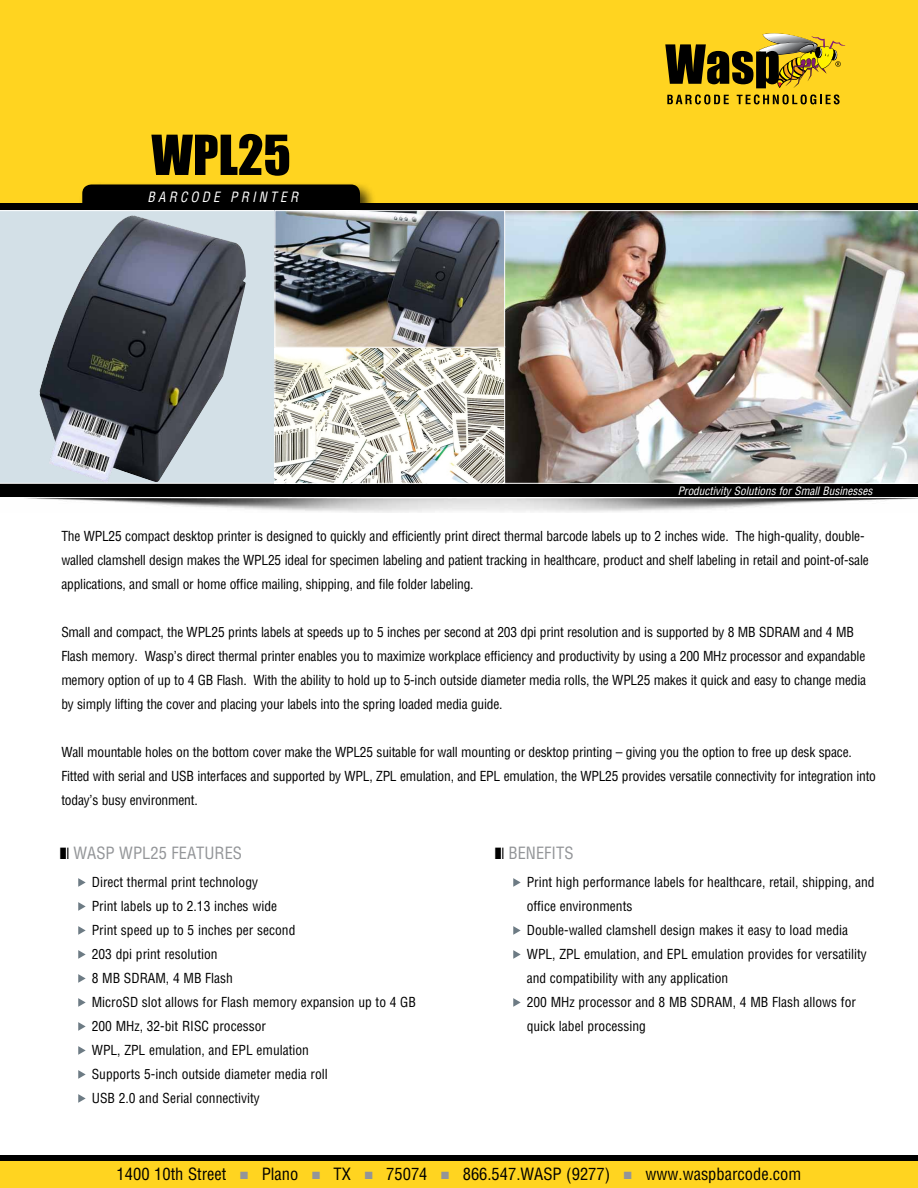
<style>
.page{position:relative;width:918px;height:1188px;background:#fff}
.page>*{position:absolute;margin:0;border:0;box-sizing:border-box;transform-origin:0 0}
.t1{font:51px "Impact";color:#000}
.t2{font:condensed 16.5px "Helvetica";color:#000}
.t3{font:condensed 16.5px "Helvetica";color:#939598}
.t4{font:italic condensed 13.8px "Helvetica";letter-spacing:.25em;color:#fff;scale:.95 1}
.t5{font:condensed 13.5px/24px "Helvetica";letter-spacing:-.015em;color:#000}
.t6{font:italic condensed 11.25px "Helvetica";color:#fff}
.s1{color:#939598}
</style>
<div class="page">
<img style="left:26px;top:497px;width:892px;height:16px">
<div style="left:0;top:467px;width:918px;height:30px;background:#000"></div>
<div style="left:0;top:0;width:918px;height:206px;background:#ffd420"></div>
<div style="left:79px;top:181px;width:298px;height:58px;background:#000;opacity:.75"></div>
<div style="left:82px;top:184px;width:278px;height:38px;background:#000;border-radius:9px"></div>
<div style="left:0;top:203px;width:918px;height:8px;background:#000"></div>
<svg style="left:665px;top:33px;width:180px;height:71px"></svg>
<img style="left:505px;top:210px;width:413px;height:274px">
<svg style="left:0;top:210px;width:274px;height:274px;background:#8b939c"></svg>
<img style="left:276px;top:348px;width:227px;height:134px">
<div style="left:274px;top:346px;width:231px;height:138px;border:1px solid #fff"></div>
<img style="left:276px;top:212px;width:227px;height:134px">
<div style="left:274px;top:210px;width:231px;height:138px;border:1px solid #fff"></div>
<div style="left:0;top:1155px;width:918px;height:29px;background:#000"></div>
<div style="left:0;top:1161px;width:918px;height:27px;background:#ffd420"></div>
<svg style="left:513px;top:878px;width:8px;height:9px"></svg>
<svg style="left:513px;top:926px;width:8px;height:9px"></svg>
<svg style="left:513px;top:950px;width:8px;height:9px"></svg>
<svg style="left:513px;top:998px;width:8px;height:9px"></svg>
<svg style="left:78px;top:878px;width:8px;height:9px"></svg>
<svg style="left:78px;top:902px;width:8px;height:9px"></svg>
<svg style="left:78px;top:926px;width:8px;height:9px"></svg>
<svg style="left:78px;top:950px;width:8px;height:9px"></svg>
<svg style="left:78px;top:974px;width:8px;height:9px"></svg>
<svg style="left:78px;top:998px;width:8px;height:9px"></svg>
<svg style="left:78px;top:1022px;width:8px;height:9px"></svg>
<svg style="left:78px;top:1046px;width:8px;height:9px"></svg>
<svg style="left:78px;top:1070px;width:8px;height:9px"></svg>
<svg style="left:78px;top:1094px;width:8px;height:9px"></svg>
<h1 class="t1" style="left:151px;top:115px;width:141px">WPL25</h1>
<p class="t4" style="left:148px;top:188px;width:160px">Barcode Printer</p>
<p class="t6" style="left:678px;top:484px;width:196px">Productivity Solutions for Small Businesses</p>
<p class="t5" style="left:61px;top:524px;width:809px">The WPL25 compact desktop printer is designed to quickly and efficiently print direct thermal barcode labels up to 2 inches wide. The high-quality, double&shy;walled clamshell design makes the WPL25 ideal for specimen labeling and patient tracking in healthcare, product and shelf labeling in retail and point-of-sale applications, and small or home office mailing, shipping, and file folder labeling.</p>
<p class="t5" style="left:61px;top:620px;width:806px">Small and compact, the WPL25 prints labels at speeds up to 5 inches per second at 203 dpi print resolution and is supported by 8 MB SDRAM and 4 MB Flash memory. Wasp’s direct thermal printer enables you to maximize workplace efficiency and productivity by using a 200 MHz processor and expandable memory option of up to 4 GB Flash. With the ability to hold up to 5-inch outside diameter media rolls, the WPL25 makes it quick and easy to change media by simply lifting the cover and placing your labels into the spring loaded media guide.</p>
<p class="t5" style="left:61px;top:740px;width:816px">Wall mountable holes on the bottom cover make the WPL25 suitable for wall mounting or desktop printing – giving you the option to free up desk space.<br>Fitted with serial and USB interfaces and supported by WPL, ZPL emulation, and EPL emulation, the WPL25 provides versatile connectivity for integration into today’s busy environment.</p>
<p class="t3" style="left:74px;top:843px;width:24px">Wasp</p>
<p class="t3" style="left:119px;top:843px;width:70px">WPL25 Features</p>
<p class="t5" style="left:92px;top:870px;width:326px">Direct thermal print technology<br>Print labels up to 2.13 inches wide<br>Print speed up to 5 inches per second<br>203 dpi print resolution<br>8 MB SDRAM, 4 MB Flash<br>MicroSD slot allows for Flash memory expansion up to 4 GB 200 MHz, 32-bit RI SC processor<br>WPL, ZPL emulation, and EPL emulation<br>Supports 5-inch outside diameter media roll<br>USB 2.0 and Serial connectivity</p>
<p class="t3" style="left:509px;top:843px;width:57px">Benefits</p>
<p class="t5" style="left:527px;top:870px;width:349px">Print high performance labels for healthcare, retail, shipping, and office environments<br>Double-walled clamshell design makes it easy to load media WPL, ZPL emulation, and EPL emulation provides for versatility and compatibility with any application<br>200 MHz processor and 8 MB SDRAM, 4 MB Flash allows for quick label processing</p>
<p class="t2" style="left:117px;top:1164px;width:686px">1400 10th Street <span class="s1">■</span> Plano <span class="s1">■</span> TX <span class="s1">■</span> 75074 <span class="s1">■</span> 866.547.WASP (9277) <span class="s1">■</span> www.waspbarcode.com</p>
</div>
